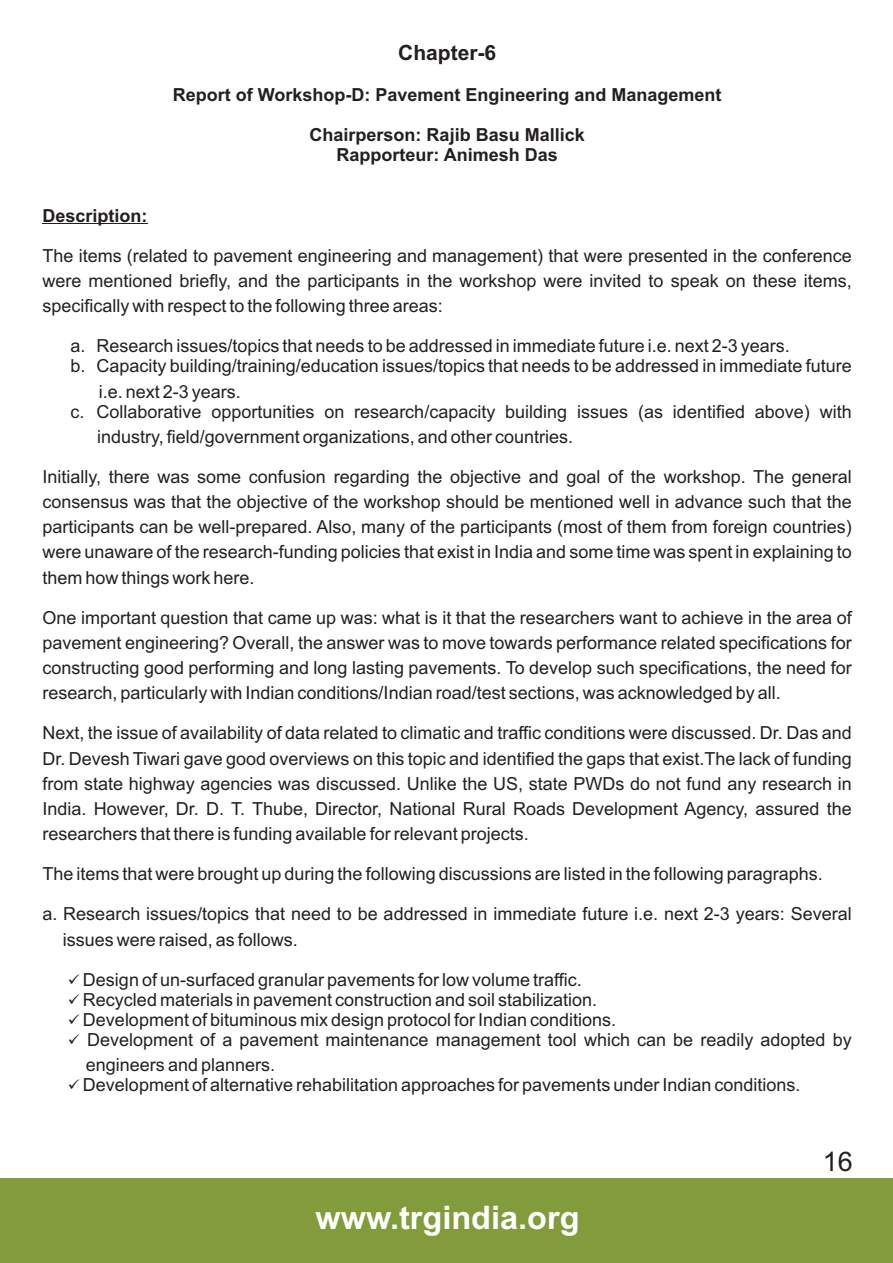
<style>
.page{position:relative;width:893px;height:1263px;background:#fff}
.page>*{position:absolute;margin:0;border:0;box-sizing:border-box;transform-origin:0 0}
.t1{font:700 32.4px "Arial";color:#fff}
.t2{font:27px "Arial";color:#231f20}
.t3{font:700 21px "Arial";color:#231f20}
.t4{font:18px/25.2px "Arial";color:#231f20;text-align:justify}
.t5{font:700 18px/20.1px "Arial";color:#231f20;text-align:center}
</style>
<div class="page">
<div style="left:0;top:1178px;width:893px;height:85px;background:#829c3b"></div>
<hr style="left:43px;top:223px;width:105px;height:1px;background:#231f20">
<p class="t3" style="left:398px;top:45px;width:100px">Chapter-6</p>
<p class="t5" style="left:173px;top:86px;width:550px">Report of Workshop-D: Pavement Engineering and Management</p>
<p class="t5" style="left:310px;top:126px;width:277px">Chairperson: Rajib Basu Mallick<br>Rapporteur: Animesh Das</p>
<p class="t5" style="left:43px;top:207px;width:107px">Description:</p>
<p class="t4" style="left:43px;top:244px;width:811px">The items (related to pavement engineering and management) that were presented in the conference were mentioned briefly, and the participants in the workshop were invited to speak on these items, specifically with respect to the following three areas:</p>
<p class="t4" style="left:71px;top:337px;width:783px;line-height:20.1px">a. Research issues/topics that needs to be addressed in immediate future i.e. next 2-3 years.<br>b. Capacity building/training/education issues/topics that needs to be addressed in immediate future</p>
<p class="t4" style="left:71px;top:383px;width:783px;line-height:20.1px;text-indent:28px">i.e. next 2-3 years.<br>c. Collaborative opportunities on research/capacity building issues (as identified above) with</p>
<p class="t4" style="left:97px;top:425px;width:477px">industry, field/government organizations, and other countries.</p>
<p class="t4" style="left:42px;top:466px;width:811px">Initially, there was some confusion regarding the objective and goal of the workshop. The general consensus was that the objective of the workshop should be mentioned well in advance such that the participants can be well-prepared. Also, many of the participants (most of them from foreign countries) were unaware of the research-funding policies that exist in India and some time was spent in explaining to them how things work here.</p>
<p class="t4" style="left:42px;top:606px;width:811px">One important question that came up was: what is it that the researchers want to achieve in the area of pavement engineering? Overall, the answer was to move towards performance related specifications for constructing good performing and long lasting pavements. To develop such specifications, the need for research, particularly with Indian conditions/Indian road/test sections, was acknowledged by all.</p>
<p class="t4" style="left:42px;top:722px;width:811px">Next, the issue of availability of data related to climatic and traffic conditions were discussed. Dr. Das and Dr. Devesh Tiwari gave good overviews on this topic and identified the gaps that exist.The lack of funding from state highway agencies was discussed. Unlike the US, state PWDs do not fund any research in India. However, Dr. D. T. Thube, Director, National Rural Roads Development Agency, assured the researchers that there is funding available for relevant projects.</p>
<p class="t4" style="left:42px;top:863px;width:782px">The items that were brought up during the following discussions are listed in the following paragraphs.</p>
<p class="t4" style="left:63px;top:903px;width:790px;text-indent:-20px">a. Research issues/topics that need to be addressed in immediate future i.e. next 2-3 years: Several issues were raised, as follows.</p>
<p class="t4" style="left:68px;top:968px;width:515px">✓ Design of un-surfaced granular pavements for low volume traffic.</p>
<p class="t4" style="left:68px;top:988px;width:531px">✓ Recycled materials in pavement construction and soil stabilization.</p>
<p class="t4" style="left:68px;top:1009px;width:550px">✓ Development of bituminous mix design protocol for Indian conditions.</p>
<p class="t4" style="left:86px;top:1029px;width:767px;text-indent:-18px">✓ Development of a pavement maintenance management tool which can be readily adopted by engineers and planners.</p>
<p class="t4" style="left:68px;top:1074px;width:734px">✓ Development of alternative rehabilitation approaches for pavements under Indian conditions.</p>
<h1 class="t1" style="left:316px;top:1205px;width:265px">www.trgindia.org</h1>
<h2 class="t2" style="left:823px;top:1151px;width:32px">16</h2>
</div>
